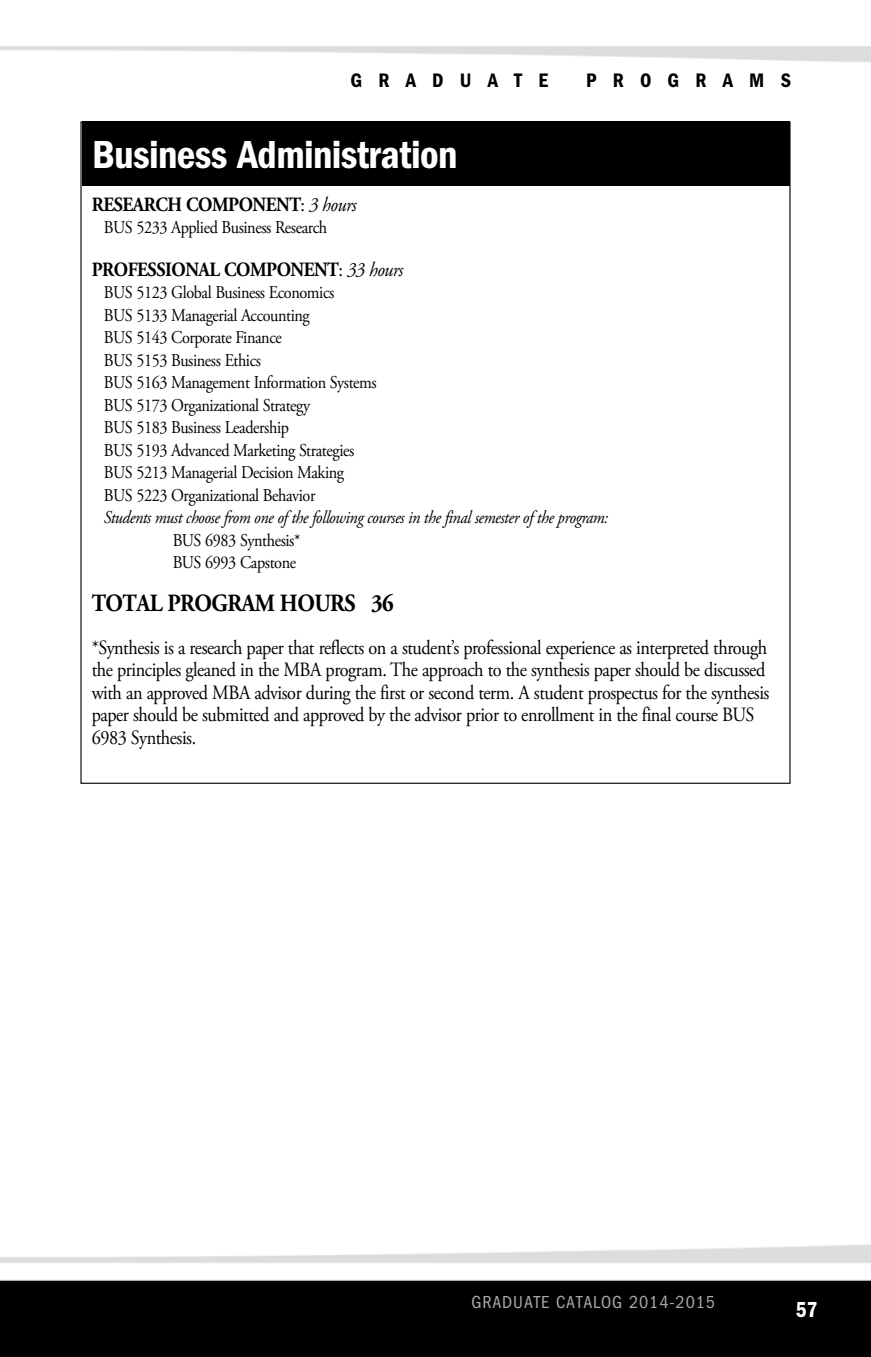
<style>
.page{position:relative;width:871px;height:1357px;background:#fff}
.page>*{position:absolute;margin:0;border:0;box-sizing:border-box;transform-origin:0 0}
.t1{font:40.5px "ITC Franklin Gothic Std Dm Cd";letter-spacing:-.015em;color:#fff}
.t2{font:700 24.75px "Adobe Garamond Pro";letter-spacing:-.025em;color:#000;scale:.9 1}
.t3{font:22.5px "ITC Franklin Gothic Std Dm Cd";color:#fff;scale:.95 1}
.t4{font:20.25px/22.5px "Adobe Garamond Pro";letter-spacing:-.025em;color:#000;scale:.9 1}
.t5{font:700 20.25px "Adobe Garamond Pro";letter-spacing:-.025em;color:#000;scale:.9 1}
.t6{font:20.25px "ITC Franklin Gothic Std Dm Cd";letter-spacing:.8em;color:#000}
.t7{font:18px/22.5px "Adobe Garamond Pro";letter-spacing:-.025em;color:#000;scale:.9 1}
.t8{font:italic 18px "Adobe Garamond Pro";letter-spacing:-.025em;color:#000;scale:.9 1}
.t9{font:condensed 18px "ITC Franklin Gothic Std";letter-spacing:.05em;color:#a7a9ac}
.s1{font-weight:400}
.s2{font-weight:400;font-style:italic}
</style>
<div class="page">
<img style="left:0;top:46px;width:871px;height:1311px">
<div style="left:82px;top:122px;width:708px;height:64px;background:#000"></div>
<p class="t6" style="left:350px;top:69px;width:199px">GRADUATE</p>
<p class="t6" style="left:586px;top:69px;width:206px">PROGRAMS</p>
<h1 class="t1" style="left:92px;top:131px;width:367px">Business Administration</h1>
<p class="t5" style="left:92px;top:192px;width:296px">RESEARCH COMPONENT<span class="s1">:</span> <span class="s2">3 hours</span></p>
<p class="t7" style="left:104px;top:217px;width:250px">BUS 5233 Applied Business Research</p>
<p class="t5" style="left:92px;top:258px;width:348px">PROFESSIONAL COMPONENT<span class="s1">:</span> <span class="s2">33 hours</span></p>
<p class="t7" style="left:104px;top:282px;width:305px">BUS 5123 Global Business Economics<br>BUS 5133 Managerial Accounting<br>BUS 5143 Corporate Finance<br>BUS 5153 Business Ethics<br>BUS 5163 Management Information Systems BUS 5173 Organizational Strategy<br>BUS 5183 Business Leadership<br>BUS 5193 Advanced Marketing Strategies BUS 5213 Managerial Decision Making BUS 5223 Organizational Behavior</p>
<p class="t8" style="left:104px;top:507px;width:562px">Students must choose from one of the following courses in the final semester of the program:</p>
<p class="t7" style="left:173px;top:530px;width:143px">BUS 6983 Synthesis*<br>BUS 6993 Capstone</p>
<p class="t2" style="left:92px;top:589px;width:337px">TOTAL PROGRAM HOURS 36</p>
<p class="t4" style="left:92px;top:637px;width:754px">*Synthesis is a research paper that reflects on a student’s professional experience as interpreted through the principles gleaned in the MBA program. The approach to the synthesis paper should be discussed with an approved MBA advisor during the first or second term. A student prospectus for the synthesis paper should be submitted and approved by the advisor prior to enrollment in the final course BUS 6983 Synthesis.</p>
<p class="t9" style="left:471px;top:1292px;width:245px">GRADUATE CATALOG 2014-2015</p>
<p class="t3" style="left:796px;top:1296px;width:24px">57</p>
</div>
